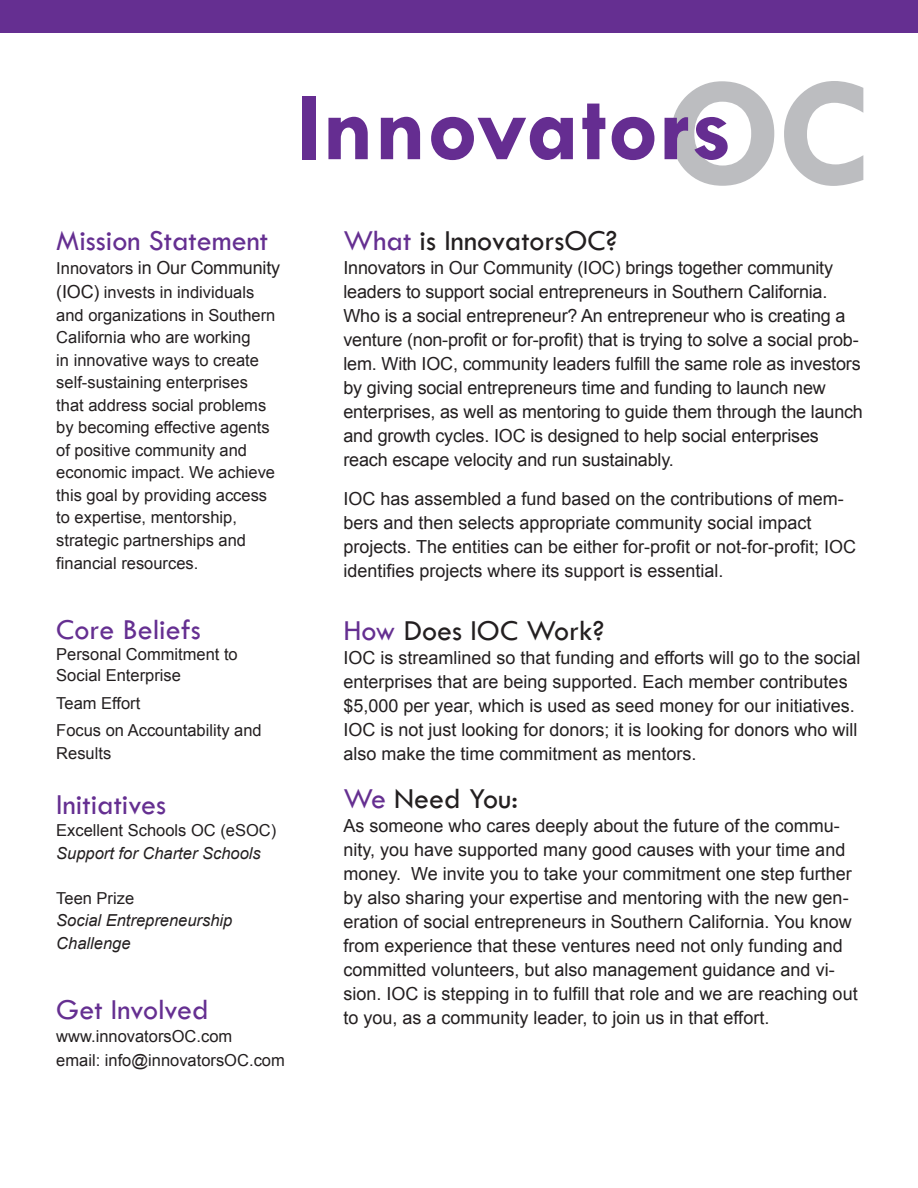
<style>
.page{position:relative;width:918px;height:1188px;background:#fff}
.page>*{position:absolute;margin:0;border:0;box-sizing:border-box;transform-origin:0 0}
.t1{font:30px "Tw Cen";color:#652f91}
.t2{font:30px "Tw Cen";color:#231f20}
.t3{font:18px/24px "Arial";color:#231f20}
.t4{font:16.5px/22.5px "Arial";color:#231f20}
.t5{font:italic 16.5px/22.5px "Arial";color:#231f20}
.s1{font-size:16.5px}
.s2{font-size:18px}
.s3{color:#652f91}
</style>
<div class="page">
<svg style="left:784px;top:81px;width:79px;height:105px"></svg>
<div style="left:302px;top:96px;width:13px;height:63px;background:#652d91"></div>
<svg style="left:328px;top:117px;width:40px;height:42px"></svg>
<svg style="left:381px;top:117px;width:39px;height:42px"></svg>
<svg style="left:431px;top:117px;width:142px;height:43px"></svg>
<svg style="left:582px;top:104px;width:23px;height:55px"></svg>
<svg style="left:612px;top:117px;width:42px;height:43px"></svg>
<svg style="left:665px;top:81px;width:109px;height:105px"></svg>
<div style="left:0;top:0;width:918px;height:32px;background:#652f91"></div>
<h1 class="t1" style="left:56px;top:223px;width:213px">Mission Statement</h1>
<p class="t3" style="left:56px;top:256px;width:225px"><span class="s1">Innovators</span> in Our Community</p>
<p class="t4" style="left:56px;top:281px;width:221px"><span class="s2">(IOC)</span> invests in individuals and organizations in Southern<br>California who are working<br>in innovative ways to create self-sustaining enterprises that address social problems by becoming effective agents of positive community and economic impact. We achieve this goal by providing access to expertise, mentorship, strategic partnerships and financial resources.</p>
<h1 class="t1" style="left:56px;top:611px;width:146px">Core Beliefs</h1>
<p class="t4" style="left:56px;top:644px;width:183px;line-height:21px">Personal Commitment to<br>Social Enterprise</p>
<p class="t4" style="left:56px;top:689px;width:207px;line-height:27.8px">Team Effort<br>Focus on Accountability and</p>
<p class="t4" style="left:56px;top:742px;width:57px">Results</p>
<h1 class="t1" style="left:56px;top:786px;width:111px">Initiatives</h1>
<p class="t4" style="left:56px;top:819px;width:222px">Excellent Schools OC (eSOC)</p>
<p class="t5" style="left:56px;top:842px;width:206px">Support for Charter Schools</p>
<p class="t4" style="left:56px;top:887px;width:79px">Teen Prize</p>
<p class="t5" style="left:56px;top:909px;width:178px">Social Entrepreneurship<br>Challenge</p>
<h1 class="t1" style="left:56px;top:992px;width:154px">Get Involved</h1>
<p class="t4" style="left:56px;top:1024px;width:230px;line-height:24px">www.innovatorsOC.com<br>email: info@innovatorsOC.com</p>
<h1 class="t2" style="left:343px;top:223px;width:275px"><span class="s3">What</span> is InnovatorsOC?</h1>
<p class="t3" style="left:343px;top:256px;width:521px">Innovators in Our Community (IOC) brings together community leaders to support social entrepreneurs in Southern California.<br>Who is a social entrepreneur? An entrepreneur who is creating a venture (non-profit or for-profit) that is trying to solve a social prob&shy;lem. With IOC, community leaders fulfill the same role as investors by giving social entrepreneurs time and funding to launch new enterprises, as well as mentoring to guide them through the launch and growth cycles. IOC is designed to help social enterprises reach escape velocity and run sustainably.</p>
<p class="t3" style="left:343px;top:487px;width:514px">IOC has assembled a fund based on the contributions of mem&shy;bers and then selects appropriate community social impact projects. The entities can be either for-profit or not-for-profit; IOC identifies projects where its support is essential.</p>
<h1 class="t2" style="left:343px;top:613px;width:262px"><span class="s3">How</span> Does IOC Work?</h1>
<p class="t3" style="left:343px;top:646px;width:518px">IOC is streamlined so that funding and efforts will go to the social enterprises that are being supported. Each member contributes $5,000 per year, which is used as seed money for our initiatives.<br>IOC is not just looking for donors; it is looking for donors who will also make the time commitment as mentors.</p>
<h1 class="t2" style="left:343px;top:781px;width:176px"><span class="s3">We</span> Need You:</h1>
<p class="t3" style="left:343px;top:814px;width:516px">As someone who cares deeply about the future of the commu&shy;nity, you have supported many good causes with your time and money. We invite you to take your commitment one step further by also sharing your expertise and mentoring with the new gen&shy;eration of social entrepreneurs in Southern California. You know from experience that these ventures need not only funding and committed volunteers, but also management guidance and vi&shy;sion. IOC is stepping in to fulfill that role and we are reaching out to you, as a community leader, to join us in that effort.</p>
</div>
